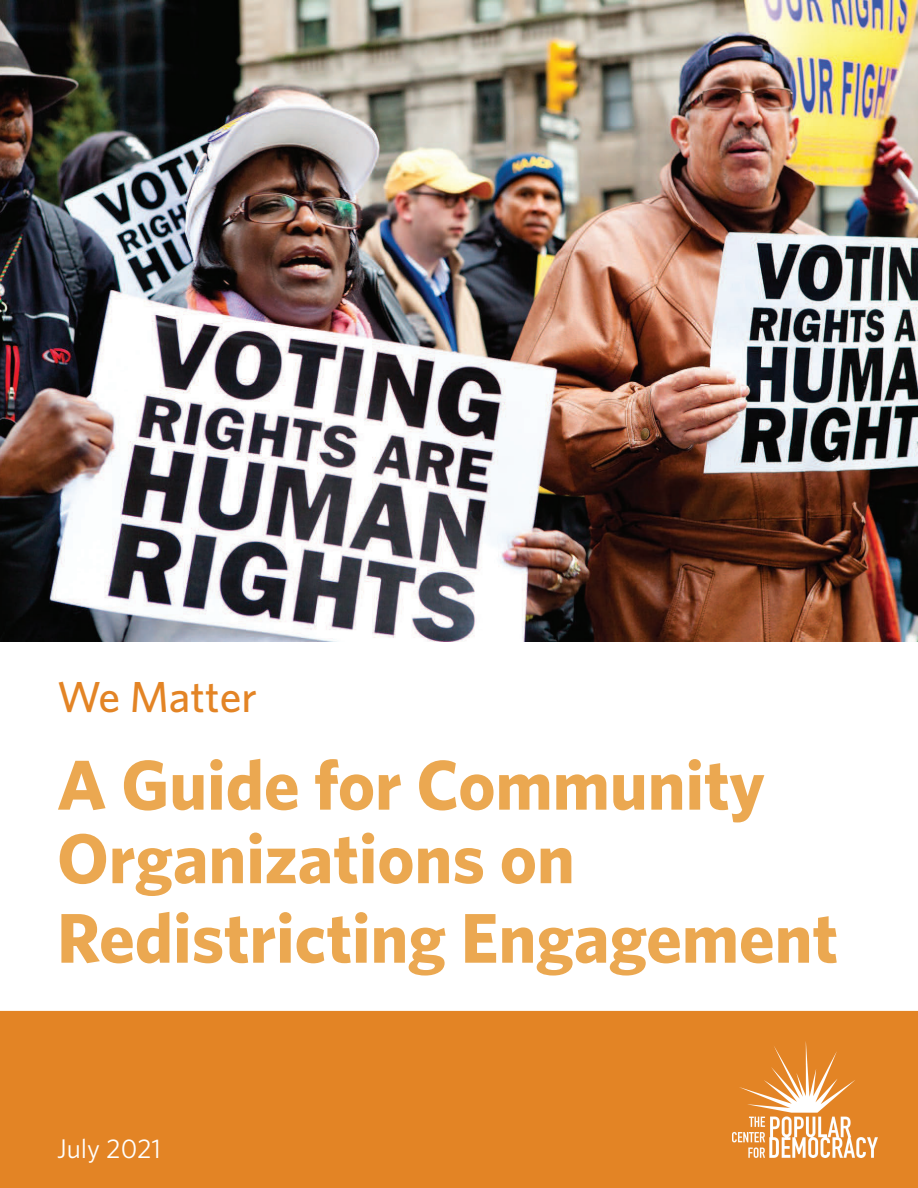
<style>
.page{position:relative;width:918px;height:1188px;background:#fff}
.page>*{position:absolute;margin:0;border:0;box-sizing:border-box;transform-origin:0 0}
.t1{font:700 70.5px/73.5px "Whitney";color:#eba851}
.t2{font:500 43.5px "Whitney";color:#e38425}
.t3{font:27px "Whitney";color:#fff}
</style>
<div class="page">
<div style="left:0;top:1011px;width:918px;height:177px;background:#e38425"></div>
<img style="left:733px;top:1042px;width:145px;height:116px">
<img style="left:0;top:0;width:918px;height:641px">
<p class="t2" style="left:57px;top:668px;width:202px">We Matter</p>
<p class="t1" style="left:57px;top:747px;width:709px">A Guide for Community<br>Organizations on</p>
<p class="t1" style="left:57px;top:900px;width:783px">Redistricting Engagement</p>
<p class="t3" style="left:57px;top:1130px;width:106px">July 2021</p>
</div>
